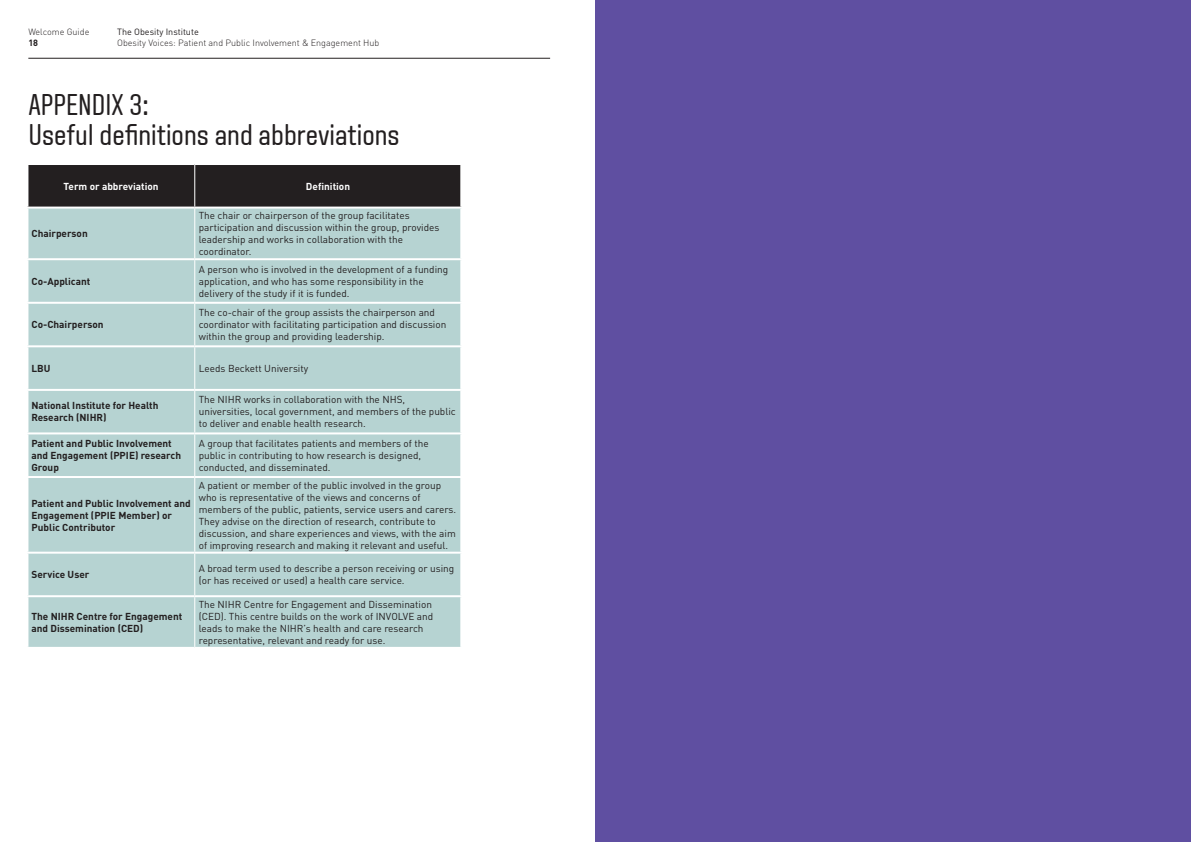
<style>
.page{position:relative;width:1191px;height:842px;background:#fff}
.page>*{position:absolute;margin:0;border:0;box-sizing:border-box;transform-origin:0 0}
.t1{font:30px/30px "Aveny TLBU";color:#231f20}
.t2{font:10px/12px "DIN Pro";color:#231f20}
.t3{font:700 10px/12px "DIN Pro";color:#231f20}
.t4{font:700 10px "DIN Pro";color:#fff}
.t5{font:300 9px "DIN Pro";color:#231f20}
.t6{font:9px "DIN Pro";color:#231f20}
.t7{font:700 9px "DIN Pro";color:#231f20}
</style>
<div class="page">
<hr style="left:28px;top:58px;width:522px;height:1px;background:#231f20">
<div style="left:28px;top:165px;width:432px;height:42px;background:#231f20"></div>
<div style="left:28px;top:209px;width:432px;height:438px;background:#b6d3d2"></div>
<hr style="left:194px;top:165px;width:1px;height:42px;background:#fff">
<hr style="left:194px;top:209px;width:1px;height:49px;background:#fff">
<hr style="left:194px;top:260px;width:1px;height:42px;background:#fff">
<hr style="left:194px;top:304px;width:1px;height:41px;background:#fff">
<hr style="left:194px;top:347px;width:1px;height:42px;background:#fff">
<hr style="left:194px;top:391px;width:1px;height:41px;background:#fff">
<hr style="left:194px;top:434px;width:1px;height:42px;background:#fff">
<hr style="left:194px;top:478px;width:1px;height:74px;background:#fff">
<hr style="left:194px;top:554px;width:1px;height:41px;background:#fff">
<hr style="left:194px;top:597px;width:1px;height:50px;background:#fff">
<hr style="left:26px;top:258px;width:169px;height:2px;background:#fff">
<hr style="left:195px;top:258px;width:267px;height:2px;background:#fff">
<hr style="left:26px;top:302px;width:169px;height:2px;background:#fff">
<hr style="left:195px;top:302px;width:267px;height:2px;background:#fff">
<hr style="left:26px;top:345px;width:169px;height:2px;background:#fff">
<hr style="left:195px;top:345px;width:267px;height:2px;background:#fff">
<hr style="left:26px;top:389px;width:169px;height:2px;background:#fff">
<hr style="left:195px;top:389px;width:267px;height:2px;background:#fff">
<hr style="left:26px;top:432px;width:169px;height:2px;background:#fff">
<hr style="left:195px;top:432px;width:267px;height:2px;background:#fff">
<hr style="left:26px;top:476px;width:169px;height:2px;background:#fff">
<hr style="left:195px;top:476px;width:267px;height:2px;background:#fff">
<hr style="left:26px;top:552px;width:169px;height:2px;background:#fff">
<hr style="left:195px;top:552px;width:267px;height:2px;background:#fff">
<hr style="left:26px;top:595px;width:169px;height:2px;background:#fff">
<hr style="left:195px;top:595px;width:267px;height:2px;background:#fff">
<div style="left:595px;top:0;width:596px;height:842px;background:#5f4fa1"></div>
<p class="t5" style="left:28px;top:25px;width:63px">Welcome Guide</p>
<p class="t7" style="left:28px;top:36px;width:11px">18</p>
<p class="t6" style="left:117px;top:25px;width:83px">The Obesity Institute</p>
<p class="t5" style="left:117px;top:36px;width:264px">Obesity Voices: Patient and Public Involvement &amp; Engagement Hub</p>
<h1 class="t1" style="left:28px;top:90px;width:373px">APPENDIX 3:<br>Useful definitions and abbreviations</h1>
<p class="t4" style="left:64px;top:178px;width:97px">Term or abbreviation</p>
<p class="t4" style="left:306px;top:178px;width:46px">Definition</p>
<p class="t3" style="left:31px;top:227px;width:58px">Chairperson</p>
<p class="t2" style="left:199px;top:209px;width:242px">The chair or chairperson of the group facilitates participation and discussion within the group, provides leadership and works in collaboration with the coordinator.</p>
<p class="t3" style="left:31px;top:275px;width:60px">Co-Applicant</p>
<p class="t2" style="left:199px;top:263px;width:251px">A person who is involved in the development of a funding application, and who has some responsibility in the delivery of the study if it is funded.</p>
<p class="t3" style="left:31px;top:318px;width:74px">Co-Chairperson</p>
<p class="t2" style="left:199px;top:306px;width:249px">The co-chair of the group assists the chairperson and coordinator with facilitating participation and discussion within the group and providing leadership.</p>
<p class="t3" style="left:31px;top:362px;width:21px">LBU</p>
<p class="t2" style="left:199px;top:362px;width:111px">Leeds Beckett University</p>
<p class="t3" style="left:31px;top:399px;width:129px">National Institute for Health<br>Research (NIHR)</p>
<p class="t2" style="left:199px;top:393px;width:258px">The NIHR works in collaboration with the NHS, universities, local government, and members of the public to deliver and enable health research.</p>
<p class="t3" style="left:31px;top:437px;width:151px">Patient and Public Involvement and Engagement (PPIE) research<br>Group</p>
<p class="t2" style="left:199px;top:437px;width:231px">A group that facilitates patients and members of the public in contributing to how research is designed, conducted, and disseminated.</p>
<p class="t3" style="left:31px;top:496px;width:161px">Patient and Public Involvement and<br>Engagement (PPIE Member) or<br>Public Contributor</p>
<p class="t2" style="left:199px;top:478px;width:259px">A patient or member of the public involved in the group who is representative of the views and concerns of members of the public, patients, service users and carers.<br>They advise on the direction of research, contribute to discussion, and share experiences and views, with the aim of improving research and making it relevant and useful.</p>
<p class="t3" style="left:31px;top:568px;width:59px">Service User</p>
<p class="t2" style="left:199px;top:562px;width:257px">A broad term used to describe a person receiving or using (or has received or used) a health care service.</p>
<p class="t3" style="left:31px;top:610px;width:152px">The NIHR Centre for Engagement and Dissemination (CED)</p>
<p class="t2" style="left:199px;top:598px;width:236px">The NIHR Centre for Engagement and Dissemination (CED). This centre builds on the work of INVOLVE and leads to make the NIHR’s health and care research representative, relevant and ready for use.</p>
</div>
